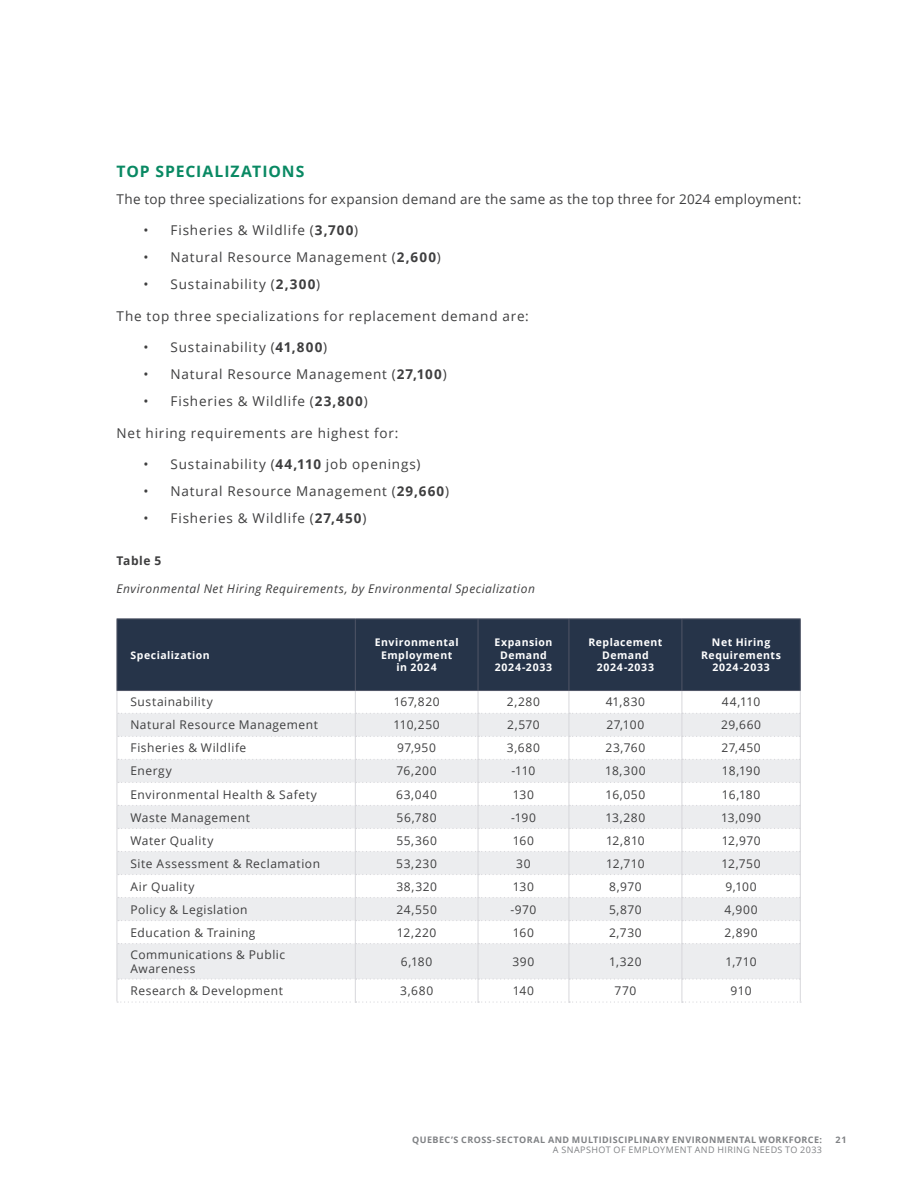
<style>
.page{position:relative;width:918px;height:1188px;background:#fff}
.page>*{position:absolute;margin:0;border:0;box-sizing:border-box;transform-origin:0 0}
.Heading_3{font:700 15.75px "Open Sans";letter-spacing:.055em;color:#098963}
.Body_text{font:13.5px "Open Sans";letter-spacing:.06em;color:#3e3e3f}
.Body_text-2{font:13.5px "Open Sans";letter-spacing:.025em;color:#3e3e3f}
.Table_body{font:12px/14.2px "Open Sans";letter-spacing:.045em;color:#3e3e3f}
.Figure_Title_NEW{font:italic 12px "Open Sans";letter-spacing:.045em;color:#3e3e3f}
.Figure_Number_NEW{font:700 12px "Open Sans";letter-spacing:.045em;color:#3e3e3f}
.Table_header_row{font:700 10.5px/12.8px "Open Sans";letter-spacing:.05em;color:#fff;text-align:center}
.t1{font:700 9px "Open Sans";letter-spacing:.05em;color:#808285}
.t2{font:9px "Open Sans";letter-spacing:.045em;color:#808285}
.s1{font-weight:700}
</style>
<div class="page">
<div style="left:118px;top:620px;width:682px;height:70px;background:#263449"></div>
<div style="left:118px;top:944px;width:682px;height:34px;background:#ecedef"></div>
<hr style="left:117px;top:619px;width:238px;height:1px;background:#505566">
<hr style="left:117px;top:619px;width:1px;height:71px;background:#505566">
<hr style="left:355px;top:619px;width:123px;height:1px;background:#505566">
<hr style="left:355px;top:619px;width:1px;height:71px;background:#505566">
<hr style="left:478px;top:619px;width:91px;height:1px;background:#505566">
<hr style="left:478px;top:619px;width:1px;height:71px;background:#505566">
<hr style="left:569px;top:619px;width:113px;height:1px;background:#505566">
<hr style="left:569px;top:619px;width:1px;height:71px;background:#505566">
<hr style="left:682px;top:619px;width:119px;height:1px;background:#505566">
<hr style="left:682px;top:619px;width:1px;height:71px;background:#505566">
<hr style="left:800px;top:619px;width:1px;height:71px;background:#505566">
<hr style="left:117px;top:690px;width:238px;height:1px;background:#505566">
<hr style="left:355px;top:690px;width:123px;height:1px;background:#505566">
<hr style="left:478px;top:690px;width:91px;height:1px;background:#505566">
<hr style="left:569px;top:690px;width:113px;height:1px;background:#505566">
<hr style="left:682px;top:690px;width:119px;height:1px;background:#505566">
<hr style="left:117px;top:944px;width:1px;height:35px;background:#d7d7db">
<hr style="left:355px;top:944px;width:1px;height:34px;background:#d7d7db">
<hr style="left:478px;top:944px;width:1px;height:34px;background:#d7d7db">
<hr style="left:569px;top:944px;width:1px;height:34px;background:#d7d7db">
<hr style="left:682px;top:944px;width:1px;height:34px;background:#d7d7db">
<hr style="left:800px;top:944px;width:1px;height:35px;background:#d7d7db">
<svg style="left:117px;top:691px;width:684px;height:253px"></svg>
<svg style="left:117px;top:978px;width:684px;height:25px"></svg>
<p class="Heading_3" style="left:117px;top:160px;width:189px">TOP SPECIALIZATIONS</p>
<p class="Body_text-2" style="left:117px;top:189px;width:686px">The top three specializations for expansion demand are the same as the top three for 2024 employment:</p>
<p class="Body_text" style="left:144px;top:221px;width:216px">• Fisheries &amp; Wildlife (<span class="s1">3,700</span>)</p>
<p class="Body_text" style="left:144px;top:248px;width:299px">• Natural Resource Management (<span class="s1">2,600</span>)</p>
<p class="Body_text" style="left:144px;top:275px;width:178px">• Sustainability (<span class="s1">2,300</span>)</p>
<p class="Body_text" style="left:117px;top:306px;width:414px">The top three specializations for replacement demand are:</p>
<p class="Body_text" style="left:144px;top:338px;width:185px">• Sustainability (<span class="s1">41,800</span>)</p>
<p class="Body_text" style="left:144px;top:365px;width:305px">• Natural Resource Management (<span class="s1">27,100</span>)</p>
<p class="Body_text" style="left:144px;top:392px;width:226px">• Fisheries &amp; Wildlife (<span class="s1">23,800</span>)</p>
<p class="Body_text" style="left:117px;top:423px;width:284px">Net hiring requirements are highest for:</p>
<p class="Body_text" style="left:144px;top:455px;width:278px">• Sustainability (<span class="s1">44,110</span> job openings)</p>
<p class="Body_text" style="left:144px;top:482px;width:307px">• Natural Resource Management (<span class="s1">29,660</span>)</p>
<p class="Body_text" style="left:144px;top:509px;width:224px">• Fisheries &amp; Wildlife (<span class="s1">27,450</span>)</p>
<p class="Figure_Number_NEW" style="left:117px;top:552px;width:46px">Table 5</p>
<p class="Figure_Title_NEW" style="left:117px;top:580px;width:420px">Environmental Net Hiring Requirements, by Environmental Specialization</p>
<p class="Table_header_row" style="left:130px;top:648px;width:81px">Specialization</p>
<p class="Table_header_row" style="left:375px;top:636px;width:85px">Environmental<br>Employment in 2024</p>
<p class="Table_header_row" style="left:494px;top:636px;width:60px">Expansion<br>Demand<br>2024-2033</p>
<p class="Table_header_row" style="left:588px;top:636px;width:76px">Replacement<br>Demand<br>2024-2033</p>
<p class="Table_header_row" style="left:701px;top:636px;width:81px">Net Hiring<br>Requirements<br>2024-2033</p>
<p class="Table_body" style="left:130px;top:695px;width:84px">Sustainability</p>
<p class="Table_body" style="left:394px;top:695px;width:47px">167,820</p>
<p class="Table_body" style="left:507px;top:695px;width:35px">2,280</p>
<p class="Table_body" style="left:606px;top:695px;width:41px">41,830</p>
<p class="Table_body" style="left:722px;top:695px;width:40px">44,110</p>
<p class="Table_body" style="left:130px;top:718px;width:189px">Natural Resource Management</p>
<p class="Table_body" style="left:394px;top:718px;width:48px">110,250</p>
<p class="Table_body" style="left:507px;top:718px;width:34px">2,570</p>
<p class="Table_body" style="left:607px;top:718px;width:39px">27,100</p>
<p class="Table_body" style="left:721px;top:718px;width:42px">29,660</p>
<p class="Table_body" style="left:130px;top:741px;width:117px">Fisheries &amp; Wildlife</p>
<p class="Table_body" style="left:397px;top:741px;width:40px">97,950</p>
<p class="Table_body" style="left:507px;top:741px;width:35px">3,680</p>
<p class="Table_body" style="left:605px;top:741px;width:41px">23,760</p>
<p class="Table_body" style="left:721px;top:741px;width:41px">27,450</p>
<p class="Table_body" style="left:130px;top:764px;width:43px">Energy</p>
<p class="Table_body" style="left:397px;top:764px;width:42px">76,200</p>
<p class="Table_body" style="left:512px;top:764px;width:25px">-110</p>
<p class="Table_body" style="left:605px;top:764px;width:42px">18,300</p>
<p class="Table_body" style="left:722px;top:764px;width:40px">18,190</p>
<p class="Table_body" style="left:130px;top:787px;width:188px">Environmental Health &amp; Safety</p>
<p class="Table_body" style="left:396px;top:787px;width:42px">63,040</p>
<p class="Table_body" style="left:513px;top:787px;width:23px">130</p>
<p class="Table_body" style="left:606px;top:787px;width:41px">16,050</p>
<p class="Table_body" style="left:722px;top:787px;width:40px">16,180</p>
<p class="Table_body" style="left:130px;top:810px;width:121px">Waste Management</p>
<p class="Table_body" style="left:397px;top:810px;width:42px">56,780</p>
<p class="Table_body" style="left:511px;top:810px;width:26px">-190</p>
<p class="Table_body" style="left:606px;top:810px;width:41px">13,280</p>
<p class="Table_body" style="left:721px;top:810px;width:41px">13,090</p>
<p class="Table_body" style="left:130px;top:833px;width:85px">Water Quality</p>
<p class="Table_body" style="left:396px;top:833px;width:42px">55,360</p>
<p class="Table_body" style="left:513px;top:833px;width:23px">160</p>
<p class="Table_body" style="left:606px;top:833px;width:40px">12,810</p>
<p class="Table_body" style="left:722px;top:833px;width:40px">12,970</p>
<p class="Table_body" style="left:130px;top:856px;width:191px">Site Assessment &amp; Reclamation</p>
<p class="Table_body" style="left:396px;top:856px;width:42px">53,230</p>
<p class="Table_body" style="left:516px;top:856px;width:16px">30</p>
<p class="Table_body" style="left:606px;top:856px;width:40px">12,710</p>
<p class="Table_body" style="left:722px;top:856px;width:41px">12,750</p>
<p class="Table_body" style="left:130px;top:879px;width:66px">Air Quality</p>
<p class="Table_body" style="left:396px;top:879px;width:42px">38,320</p>
<p class="Table_body" style="left:513px;top:879px;width:23px">130</p>
<p class="Table_body" style="left:609px;top:879px;width:34px">8,970</p>
<p class="Table_body" style="left:725px;top:879px;width:33px">9,100</p>
<p class="Table_body" style="left:130px;top:902px;width:119px">Policy &amp; Legislation</p>
<p class="Table_body" style="left:396px;top:902px;width:42px">24,550</p>
<p class="Table_body" style="left:511px;top:902px;width:27px">-970</p>
<p class="Table_body" style="left:609px;top:902px;width:34px">5,870</p>
<p class="Table_body" style="left:725px;top:902px;width:35px">4,900</p>
<p class="Table_body" style="left:130px;top:925px;width:127px">Education &amp; Training</p>
<p class="Table_body" style="left:397px;top:925px;width:41px">12,220</p>
<p class="Table_body" style="left:513px;top:925px;width:23px">160</p>
<p class="Table_body" style="left:609px;top:925px;width:34px">2,730</p>
<p class="Table_body" style="left:725px;top:925px;width:35px">2,890</p>
<p class="Table_body" style="left:130px;top:947px;width:156px">Communications &amp; Public<br>Awareness</p>
<p class="Table_body" style="left:401px;top:954px;width:33px">6,180</p>
<p class="Table_body" style="left:513px;top:954px;width:23px">390</p>
<p class="Table_body" style="left:609px;top:954px;width:34px">1,320</p>
<p class="Table_body" style="left:726px;top:954px;width:32px">1,710</p>
<p class="Table_body" style="left:130px;top:983px;width:154px">Research &amp; Development</p>
<p class="Table_body" style="left:400px;top:983px;width:35px">3,680</p>
<p class="Table_body" style="left:513px;top:983px;width:23px">140</p>
<p class="Table_body" style="left:615px;top:983px;width:23px">770</p>
<p class="Table_body" style="left:731px;top:983px;width:22px">910</p>
<p class="t1" style="left:412px;top:1133px;width:411px">QUEBEC’S CROSS-SECTORAL AND MULTIDISCIPLINARY ENVIRONMENTAL WORKFORCE:</p>
<p class="t1" style="left:836px;top:1133px;width:13px">21</p>
<p class="t2" style="left:553px;top:1144px;width:271px">A SNAPSHOT OF EMPLOYMENT AND HIRING NEEDS TO 2033</p>
</div>
